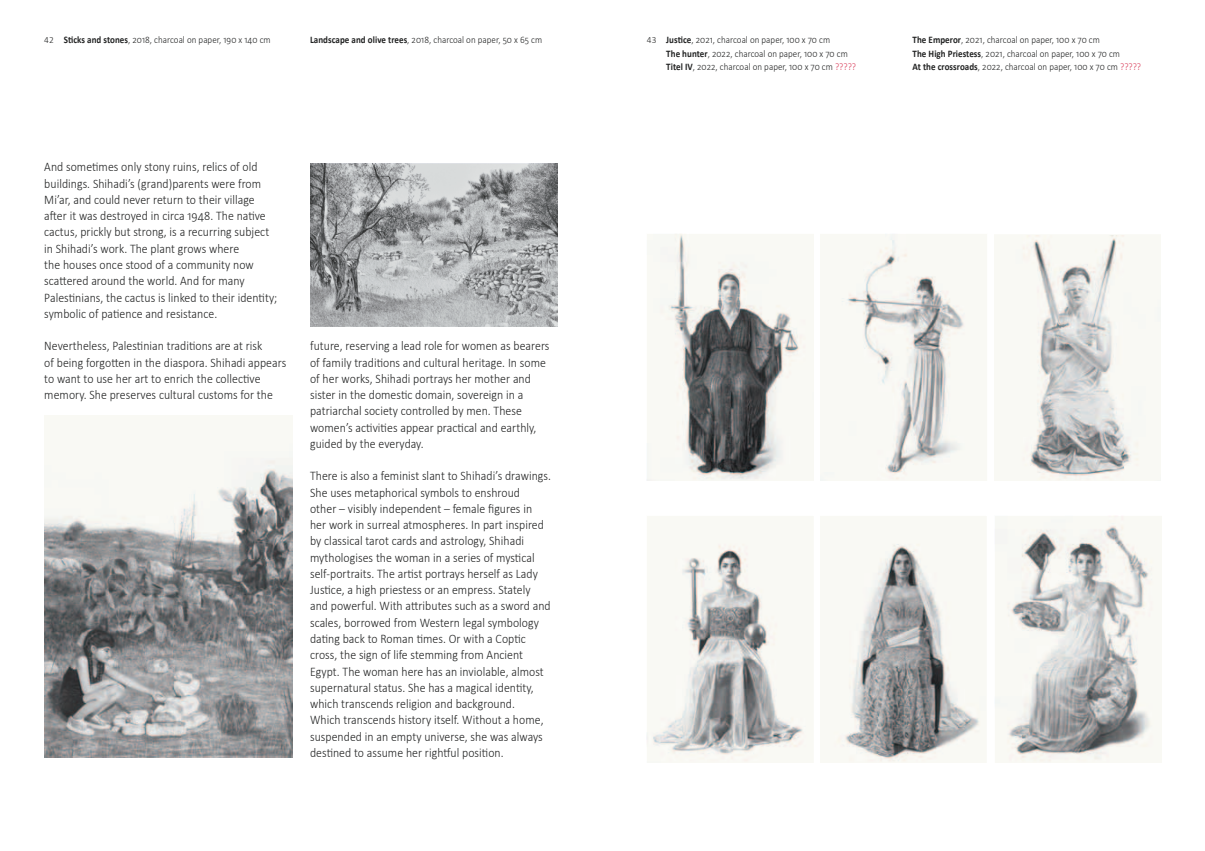
<style>
.page{position:relative;width:1205px;height:851px;background:#fff}
.page>*{position:absolute;margin:0;border:0;box-sizing:border-box;transform-origin:0 0}
.t1{font:300 13.12px/16.2px "Calibri";letter-spacing:.005em;color:#212222;scale:.9 1}
.t2{font:300 10px/13.8px "Calibri";letter-spacing:.005em;color:#212222;scale:.9 1}
.t3{font:300 9.38px "Calibri";color:#212222}
.s1{font-size:9.38px}
.s2{font-weight:700}
.s3{color:#d83855}
</style>
<div class="page">
<img style="left:647px;top:516px;width:165px;height:246px">
<img style="left:820px;top:516px;width:165px;height:246px">
<img style="left:995px;top:516px;width:166px;height:246px">
<img style="left:820px;top:234px;width:167px;height:246px">
<img style="left:994px;top:235px;width:166px;height:245px">
<svg style="left:647px;top:234px;width:166px;height:246px;fill:#f7f8f3"></svg>
<svg style="left:310px;top:164px;width:247px;height:162px;background:#a5a7a9"></svg>
<svg style="left:44px;top:415px;width:248px;height:342px"></svg>
<p class="t3" style="left:44px;top:34px;width:11px">42</p>
<p class="t2" style="left:666px;top:33px;width:212px;text-indent:-19px"><span class="s1">43</span> <span class="s2">Justice</span>, 2021, charcoal on paper, 100 x 70 cm<br><span class="s2">The hunter</span>, 2022, charcoal on paper, 100 x 70 cm<br><span class="s2">Titel IV</span>, 2022, charcoal on paper, 100 x 70 cm <span class="s3">?????</span></p>
<p class="t2" style="left:912px;top:33px;width:255px"><span class="s2">The Emperor</span>, 2021, charcoal on paper, 100 x 70 cm<br><span class="s2">The High Priestess</span>, 2021, charcoal on paper, 100 x 70 cm<br><span class="s2">At the crossroads</span>, 2022, charcoal on paper, 100 x 70 cm <span class="s3">?????</span></p>
<p class="t2" style="left:64px;top:33px;width:231px"><span class="s2">Sticks and stones</span>, 2018, charcoal on paper, 190 x 140 cm</p>
<p class="t2" style="left:310px;top:33px;width:259px"><span class="s2">Landscape and olive trees</span>, 2018, charcoal on paper, 50 x 65 cm</p>
<p class="t1" style="left:44px;top:159px;width:260px">And sometimes only stony ruins, relics of old buildings. Shihadi’s (grand)parents were from Mi’ar, and could never return to their village after it was destroyed in circa 1948. The native cactus, prickly but strong, is a recurring subject in Shihadi’s work. The plant grows where<br>the houses once stood of a community now scattered around the world. And for many Palestinians, the cactus is linked to their identity; symbolic of patience and resistance.</p>
<p class="t1" style="left:44px;top:337px;width:270px">Nevertheless, Palestinian traditions are at risk<br>of being forgotten in the diaspora. Shihadi appears to want to use her art to enrich the collective memory. She preserves cultural customs for the</p>
<p class="t1" style="left:310px;top:337px;width:267px">future, reserving a lead role for women as bearers of family traditions and cultural heritage. In some of her works, Shihadi portrays her mother and sister in the domestic domain, sovereign in a patriarchal society controlled by men. These women’s activities appear practical and earthly, guided by the everyday.</p>
<p class="t1" style="left:310px;top:467px;width:269px">There is also a feminist slant to Shihadi’s drawings.<br>She uses metaphorical symbols to enshroud<br>other – visibly independent – female figures in her work in surreal atmospheres. In part inspired by classical tarot cards and astrology, Shihadi mythologises the woman in a series of mystical self-portraits. The artist portrays herself as Lady Justice, a high priestess or an empress. Stately and powerful. With attributes such as a sword and scales, borrowed from Western legal symbology dating back to Roman times. Or with a Coptic cross, the sign of life stemming from Ancient Egypt. The woman here has an inviolable, almost supernatural status. She has a magical identity, which transcends religion and background.<br>Which transcends history itself. Without a home, suspended in an empty universe, she was always destined to assume her rightful position.</p>
</div>
